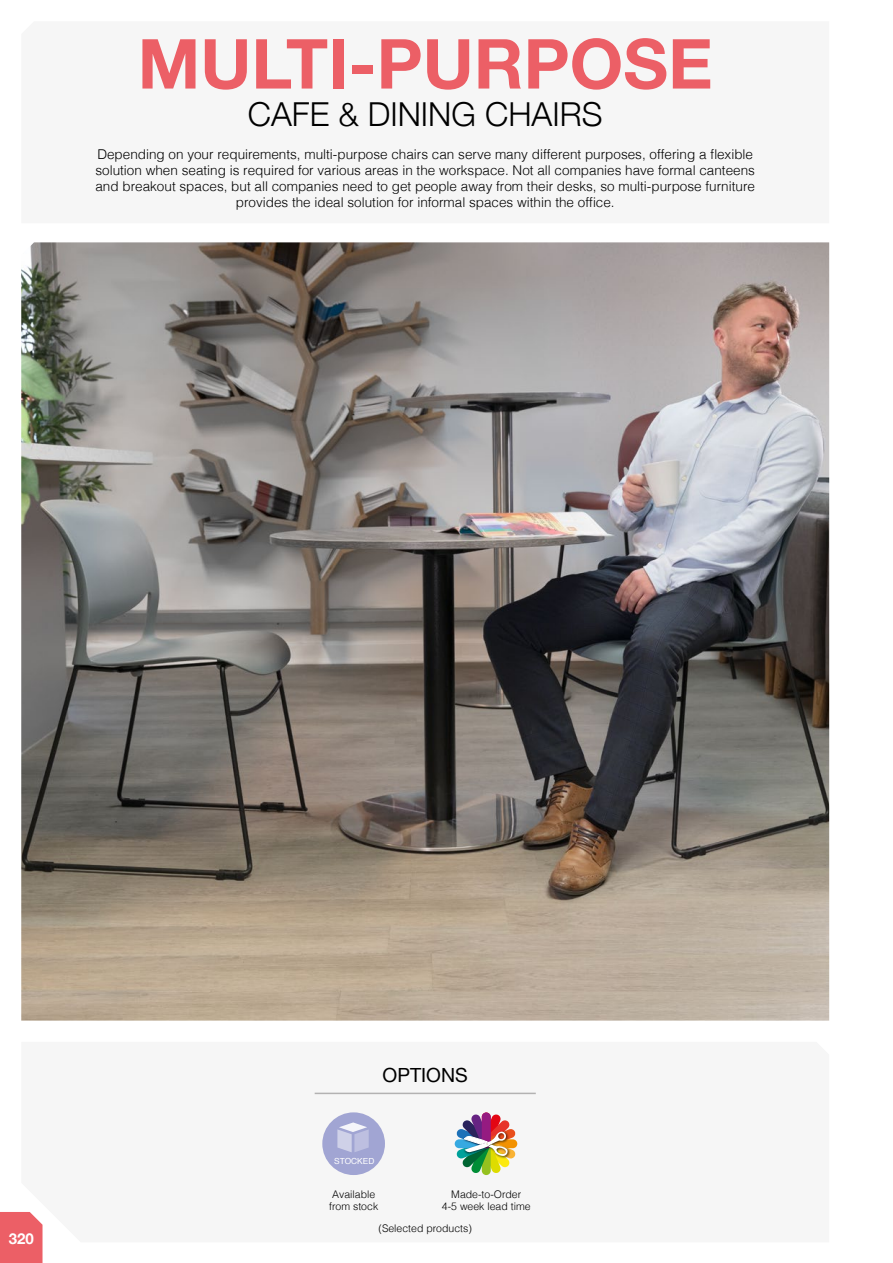
<style>
.page{position:relative;width:893px;height:1263px;background:#fff}
.page>*{position:absolute;margin:0;border:0;box-sizing:border-box;transform-origin:0 0}
.t1{font:700 69px "Helvetica Neue";color:#ec5f66}
.t2{font:300 33px "Helvetica Neue";color:#000}
.t3{font:19.5px "Helvetica Neue";color:#000}
.t4{font:700 15px "Helvetica Neue";color:#fff}
.t5{font:300 13.5px/16.2px "Helvetica";color:#000;text-align:center}
.t6{font:300 10.5px/12.6px "Helvetica";color:#000;text-align:center}
.t7{font:8.4px "Helvetica";color:#fff}
</style>
<div class="page">
<img style="left:21px;top:242px;width:808px;height:778px">
<hr style="left:315px;top:1093px;width:221px;height:1px;background:#b3b2b2">
<img style="left:455px;top:1112px;width:62px;height:63px">
<div style="left:322px;top:1112px;width:63px;height:63px;background:#a1a5d3;border-radius:50%"></div>
<svg style="left:337px;top:1122px;width:32px;height:30px"></svg>
<div style="left:0;top:1212px;width:43px;height:51px;background:#ec5f66"></div>
<h1 class="t1" style="left:138px;top:10px;width:577px">MULTI-PURPOSE</h1>
<h2 class="t2" style="left:248px;top:88px;width:356px">CAFE &amp; DINING CHAIRS</h2>
<p class="t5" style="left:95px;top:145px;width:661px">Depending on your requirements, multi-purpose chairs can serve many different purposes, offering a flexible solution when seating is required for various areas in the workspace. Not all companies have formal canteens and breakout spaces, but all companies need to get people away from their desks, so multi-purpose furniture provides the ideal solution for informal spaces within the office.</p>
<p class="t4" style="left:9px;top:1226px;width:27px">320</p>
<h3 class="t3" style="left:383px;top:1061px;width:87px">OPTIONS</h3>
<p class="t7" style="left:334px;top:1155px;width:42px">STOCKED</p>
<p class="t6" style="left:329px;top:1187px;width:51px;text-align:left">Available from stock</p>
<p class="t6" style="left:442px;top:1187px;width:90px">Made-to-Order<br>4-5 week lead time</p>
<p class="t6" style="left:379px;top:1221px;width:95px">(Selected products)</p>
</div>
